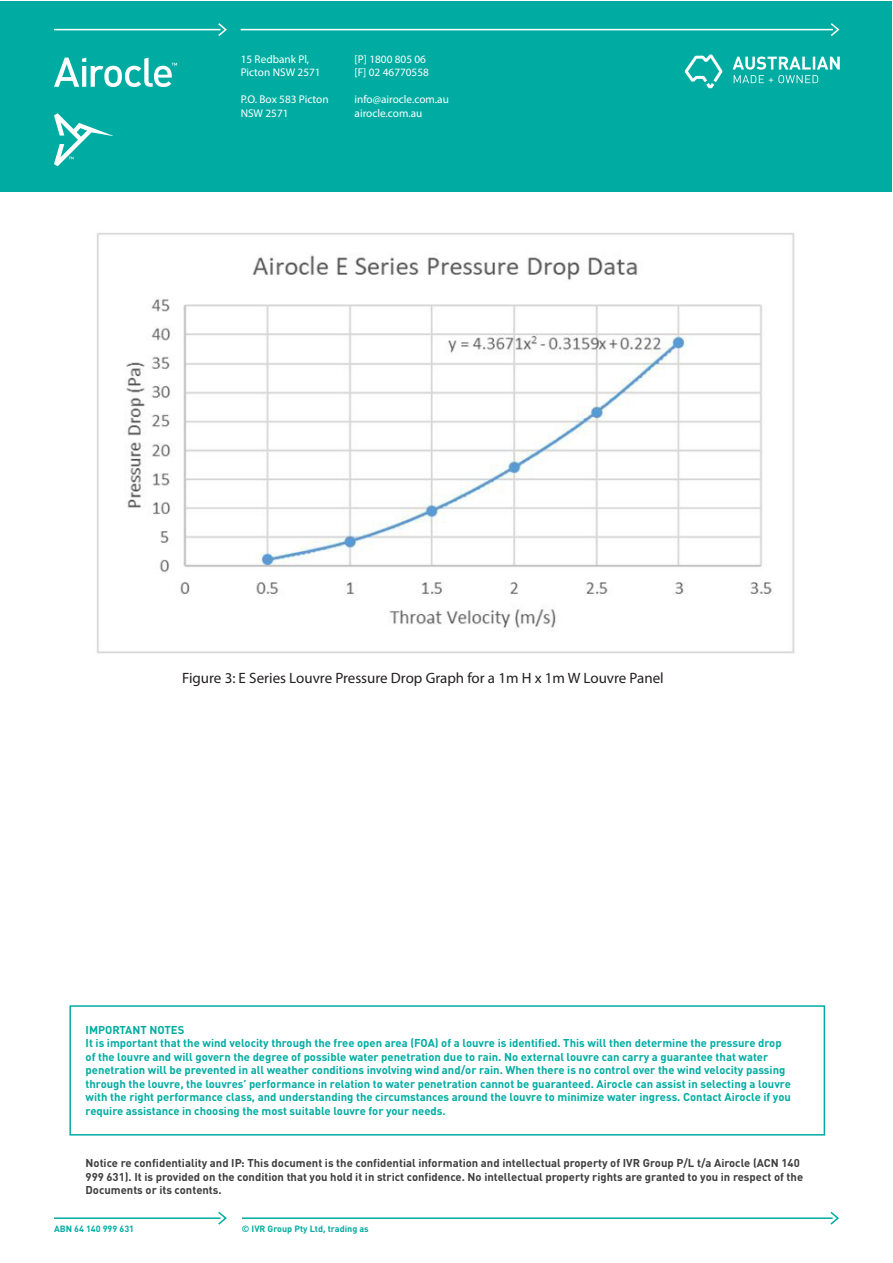
<style>
.page{position:relative;width:893px;height:1263px;background:#fff}
.page>*{position:absolute;margin:0;border:0;box-sizing:border-box;transform-origin:0 0}
.t1{font:15px "Myriad Pro";color:#231f20}
.t2{font:700 11.25px/13.5px "DINOT";color:#00aca2}
.t3{font:700 11.25px/13.5px "DINOT";color:#3e3e3f}
.t4{font:11.25px/13.5px "Myriad Pro";color:#fff}
.t5{font:700 9px "DINOT";color:#00aca2}
</style>
<div class="page">
<div style="left:1px;top:1px;width:891px;height:190px;background:#00aca2"></div>
<svg style="left:54px;top:58px;width:123px;height:29px"></svg>
<svg style="left:54px;top:113px;width:59px;height:53px"></svg>
<div style="left:69px;top:1005px;width:756px;height:130px;border:2px solid #00aca2"></div>
<hr style="left:241px;top:29px;width:592px;height:1px;background:#fff">
<hr style="left:54px;top:29px;width:167px;height:1px;background:#fff">
<svg style="left:829px;top:23px;width:11px;height:13px"></svg>
<svg style="left:217px;top:23px;width:10px;height:13px"></svg>
<hr style="left:242px;top:1217px;width:591px;height:2px;background:#00aca2">
<hr style="left:54px;top:1217px;width:166px;height:2px;background:#00aca2">
<svg style="left:829px;top:1211px;width:10px;height:14px"></svg>
<svg style="left:217px;top:1211px;width:10px;height:14px"></svg>
<svg style="left:733px;top:57px;width:107px;height:26px"></svg>
<svg style="left:685px;top:55px;width:37px;height:33px"></svg>
<img style="left:96px;top:233px;width:699px;height:421px">
<p class="t4" style="left:241px;top:52px;width:82px">15 Redbank Pl,<br>Picton NSW 2571</p>
<p class="t4" style="left:241px;top:92px;width:89px">P.O. Box 583 Picton<br>NSW 2571</p>
<p class="t4" style="left:355px;top:52px;width:73px">[P] 1800 805 06</p>
<p class="t4" style="left:355px;top:65px;width:76px">[F] 02 46770558</p>
<p class="t4" style="left:355px;top:92px;width:96px">info@airocle.com.au</p>
<p class="t4" style="left:355px;top:106px;width:69px">airocle.com.au</p>
<p class="t1" style="left:182px;top:669px;width:483px">Figure 3: E Series Louvre Pressure Drop Graph for a 1m H x 1m W Louvre Panel</p>
<p class="t2" style="left:86px;top:1023px;width:100px">IMPORTANT NOTES</p>
<p class="t2" style="left:86px;top:1036px;width:707px">It is important that the wind velocity through the free open area (FOA) of a louvre is identified. This will then determine the pressure drop of the louvre and will govern the degree of possible water penetration due to rain. No external louvre can carry a guarantee that water penetration will be prevented in all weather conditions involving wind and/or rain. When there is no control over the wind velocity passing through the louvre, the louvres’ performance in relation to water penetration cannot be guaranteed. Airocle can assist in selecting a louvre with the right performance class, and understanding the circumstances around the louvre to minimize water ingress. Contact Airocle if you require assistance in choosing the most suitable louvre for your needs.</p>
<p class="t3" style="left:86px;top:1156px;width:719px">Notice re confidentiality and IP: This document is the confidential information and intellectual property of IVR Group P/L t/a Airocle (ACN 140<br>999 631). It is provided on the condition that you hold it in strict confidence. No intellectual property rights are granted to you in respect of the<br>Documents or its contents.</p>
<p class="t5" style="left:54px;top:1222px;width:82px">ABN 64 140 999 631</p>
<p class="t5" style="left:242px;top:1222px;width:128px">© IVR Group Pty Ltd, trading as</p>
</div>
